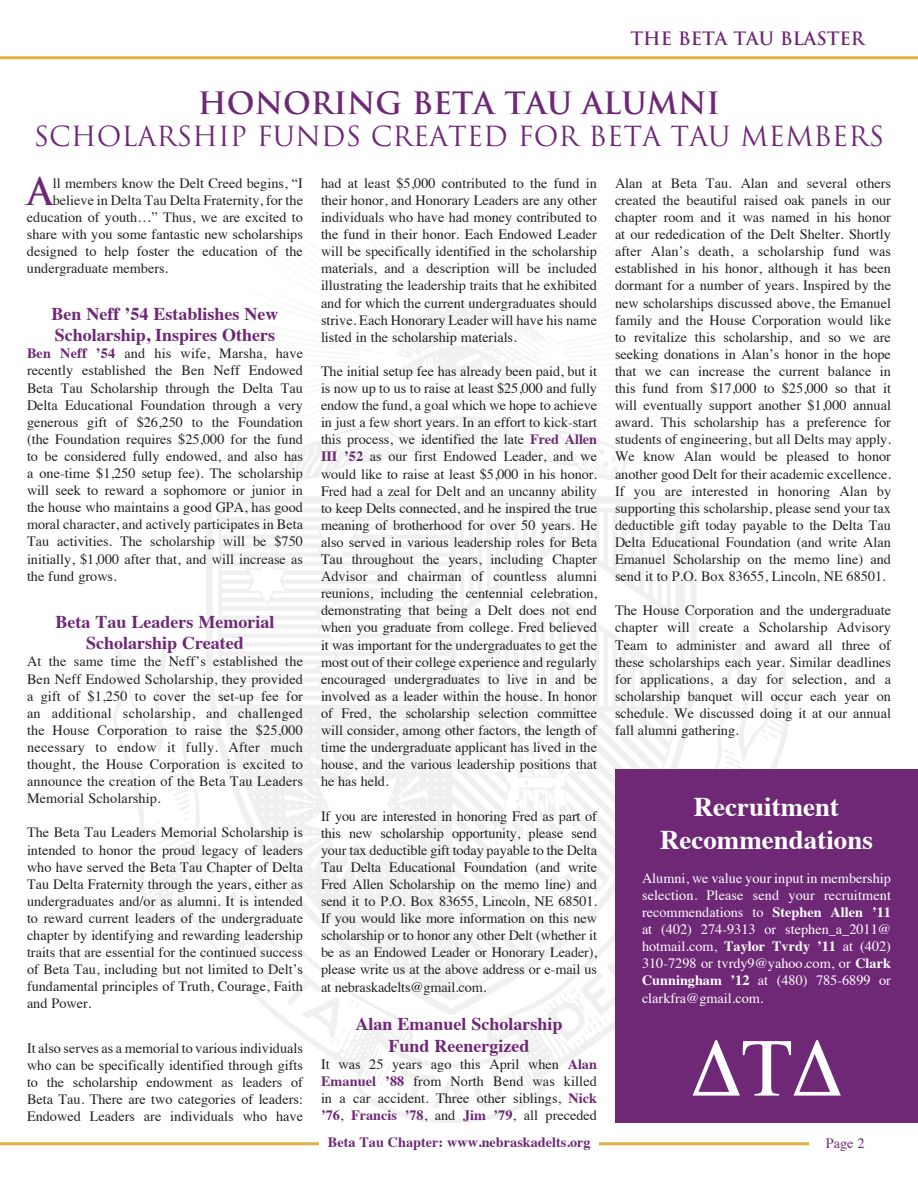
<style>
.page{position:relative;width:918px;height:1188px;background:#fff}
.page>*{position:absolute;margin:0;border:0;box-sizing:border-box;transform-origin:0 0}
.t1{font:700 36.9px "Trajan";color:#6e2876}
.t2{font:700 30px "Trajan";color:#6e2876}
.t3{font:27px "Trajan";color:#6e2876}
.t4{font:700 27px/32.4px "Times";color:#fff;text-align:center}
.t5{font:700 18px/21.6px "Times";color:#6e2876;text-align:center}
.t6{font:700 18px "Trajan";color:#6e2876}
.t7{font:14.25px/17.1px "Times";color:#231f20;text-align:justify}
.t8{font:14.25px/17.1px "Times";color:#fff;text-align:justify}
.t9{font:700 14.25px "Times";color:#6e2876}
.t10{font:14.25px "Times";color:#6e2876}
.s1{font-weight:700;color:#6e2876}
.s2{font-weight:700}
</style>
<div class="page">
<img style="left:113px;top:244px;width:732px;height:879px">
<hr style="left:0;top:56px;width:918px;height:3px;background:#ddb240">
<hr style="left:311px;top:1142px;width:498px;height:3px;background:#ddb240">
<hr style="left:0;top:1142px;width:310px;height:3px;background:#ddb240">
<div style="left:320px;top:1135px;width:279px;height:17px;background:#fff"></div>
<div style="left:615px;top:769px;width:303px;height:353px;background:#6e2876"></div>
<p class="t6" style="left:630px;top:28px;width:236px">THE BETA TAU BLASTER</p>
<h2 class="t2" style="left:198px;top:84px;width:524px">HONORING BETA TAU ALUMNI</h2>
<h3 class="t3" style="left:34px;top:120px;width:852px">SCHOLARSHIP FUNDS CREATED FOR BETA TAU MEMBERS</h3>
<h1 class="t1" style="left:27px;top:169px;width:27px">A</h1>
<p class="t7" style="left:53px;top:173px;width:252px">ll members know the Delt Creed begins, “I</p>
<p class="t7" style="left:53px;top:190px;width:252px">believe in Delta Tau Delta Fraternity, for the</p>
<p class="t7" style="left:27px;top:207px;width:278px">education of youth…” Thus, we are excited to</p>
<p class="t7" style="left:27px;top:225px;width:277px">share with you some fantastic new scholarships</p>
<p class="t7" style="left:27px;top:242px;width:277px">designed to help foster the education of the</p>
<p class="t7" style="left:27px;top:259px;width:143px">undergraduate members.</p>
<p class="t5" style="left:52px;top:301px;width:228px;text-align:left">Ben Neff ’54 Establishes New<br>Scholarship, Inspires Others</p>
<p class="t7" style="left:27px;top:344px;width:278px"><span class="s1">Ben Neff ’54</span> and his wife, Marsha, have recently established the Ben Neff Endowed Beta Tau Scholarship through the Delta Tau Delta Educational Foundation through a very generous gift of $26,250 to the Foundation (the Foundation requires $25,000 for the fund to be considered fully endowed, and also has a one-time $1,250 setup fee). The scholarship will seek to reward a sophomore or junior in the house who maintains a good GPA, has good moral character, and actively participates in Beta Tau activities. The scholarship will be $750 initially, $1,000 after that, and will increase as the fund grows.</p>
<p class="t5" style="left:56px;top:609px;width:220px">Beta Tau Leaders Memorial<br>Scholarship Created</p>
<p class="t7" style="left:27px;top:652px;width:278px">At the same time the Neff’s established the Ben Neff Endowed Scholarship, they provided a gift of $1,250 to cover the set-up fee for an additional scholarship, and challenged the House Corporation to raise the $25,000 necessary to endow it fully. After much thought, the House Corporation is excited to announce the creation of the Beta Tau Leaders Memorial Scholarship.</p>
<p class="t7" style="left:27px;top:823px;width:278px">The Beta Tau Leaders Memorial Scholarship is intended to honor the proud legacy of leaders who have served the Beta Tau Chapter of Delta Tau Delta Fraternity through the years, either as undergraduates and/or as alumni. It is intended to reward current leaders of the undergraduate chapter by identifying and rewarding leadership traits that are essential for the continued success of Beta Tau, including but not limited to Delt’s fundamental principles of Truth, Courage, Faith and Power.</p>
<p class="t7" style="left:27px;top:1038px;width:278px">It also serves as a memorial to various individuals who can be specifically identified through gifts to the scholarship endowment as leaders of Beta Tau. There are two categories of leaders:<br>Endowed Leaders are individuals who have</p>
<p class="t7" style="left:321px;top:173px;width:278px">had at least $5,000 contributed to the fund in their honor, and Honorary Leaders are any other individuals who have had money contributed to the fund in their honor. Each Endowed Leader will be specifically identified in the scholarship materials, and a description will be included illustrating the leadership traits that he exhibited and for which the current undergraduates should strive. Each Honorary Leader will have his name listed in the scholarship materials.</p>
<p class="t7" style="left:321px;top:361px;width:278px">The initial setup fee has already been paid, but it is now up to us to raise at least $25,000 and fully endow the fund, a goal which we hope to achieve in just a few short years. In an effort to kick-start this process, we identified the late <span class="s1">Fred Allen III ’52</span> as our first Endowed Leader, and we would like to raise at least $5,000 in his honor.<br>Fred had a zeal for Delt and an uncanny ability to keep Delts connected, and he inspired the true meaning of brotherhood for over 50 years. He also served in various leadership roles for Beta Tau throughout the years, including Chapter Advisor and chairman of countless alumni reunions, including the centennial celebration, demonstrating that being a Delt does not end when you graduate from college. Fred believed it was important for the undergraduates to get the most out of their college experience and regularly encouraged undergraduates to live in and be involved as a leader within the house. In honor of Fred, the scholarship selection committee will consider, among other factors, the length of time the undergraduate applicant has lived in the house, and the various leadership positions that he has held.</p>
<p class="t7" style="left:321px;top:806px;width:278px">If you are interested in honoring Fred as part of this new scholarship opportunity, please send your tax deductible gift today payable to the Delta Tau Delta Educational Foundation (and write Fred Allen Scholarship on the memo line) and send it to P.O. Box 83655, Lincoln, NE 68501.<br>If you would like more information on this new scholarship or to honor any other Delt (whether it be as an Endowed Leader or Honorary Leader), please write us at the above address or e-mail us at nebraskadelts@gmail.com.</p>
<p class="t5" style="left:356px;top:1011px;width:208px">Alan Emanuel Scholarship<br>Fund Reenergized</p>
<p class="t7" style="left:321px;top:1054px;width:278px">It was 25 years ago this April when <span class="s1">Alan Emanuel ’88</span> from North Bend was killed in a car accident. Three other siblings, <span class="s1">Nick ’76</span>, <span class="s1">Francis ’78</span>, and <span class="s1">Jim ’79</span>, all preceded</p>
<p class="t7" style="left:615px;top:173px;width:278px">Alan at Beta Tau. Alan and several others created the beautiful raised oak panels in our chapter room and it was named in his honor at our rededication of the Delt Shelter. Shortly after Alan’s death, a scholarship fund was established in his honor, although it has been dormant for a number of years. Inspired by the new scholarships discussed above, the Emanuel family and the House Corporation would like to revitalize this scholarship, and so we are seeking donations in Alan’s honor in the hope that we can increase the current balance in this fund from $17,000 to $25,000 so that it will eventually support another $1,000 annual award. This scholarship has a preference for students of engineering, but all Delts may apply.<br>We know Alan would be pleased to honor another good Delt for their academic excellence.<br>If you are interested in honoring Alan by supporting this scholarship, please send your tax deductible gift today payable to the Delta Tau Delta Educational Foundation (and write Alan Emanuel Scholarship on the memo line) and send it to P.O. Box 83655, Lincoln, NE 68501.</p>
<p class="t7" style="left:615px;top:601px;width:278px">The House Corporation and the undergraduate chapter will create a Scholarship Advisory Team to administer and award all three of these scholarships each year. Similar deadlines for applications, a day for selection, and a scholarship banquet will occur each year on schedule. We discussed doing it at our annual fall alumni gathering.</p>
<h3 class="t4" style="left:660px;top:788px;width:214px">Recruitment<br>Recommendations</h3>
<p class="t8" style="left:642px;top:868px;width:251px">Alumni, we value your input in membership selection. Please send your recruitment recommendations to <span class="s2">Stephen Allen ’11 </span>at (402) 274-9313 or stephen_a_2011@ hotmail.com, <span class="s2">Taylor Tvrdy ’11</span> at (402)<br>310-7298 or tvrdy9@yahoo.com, or <span class="s2">Clark Cunningham ’12</span> at (480) 785-6899 or clarkfra@gmail.com.</p>
<p class="t9" style="left:328px;top:1129px;width:264px">Beta Tau Chapter: www.nebraskadelts.org</p>
<p class="t10" style="left:826px;top:1130px;width:40px">Page 2</p>
</div>
